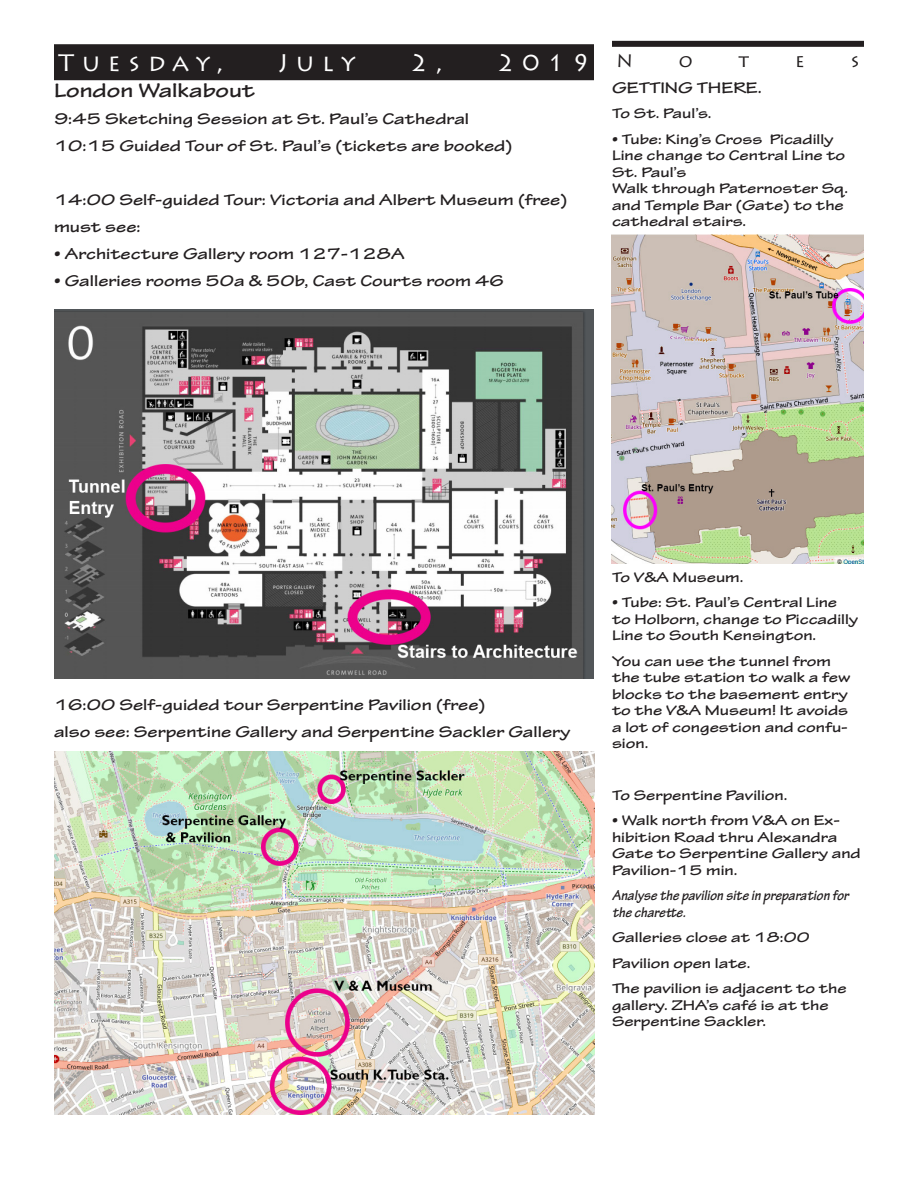
<style>
.page{position:relative;width:918px;height:1188px;background:#fff}
.page>*{position:absolute;margin:0;border:0;box-sizing:border-box;transform-origin:0 0}
.t1{font:24px "Lithos Pro";letter-spacing:.335em;color:#fff}
.text{font:700 expanded 21px "Tekton Pro";color:#231f20}
.sidetitle{font:18px "Lithos Pro";color:#231f20}
.text-2{font:700 expanded 16.5px "Tekton Pro";color:#231f20}
.sidetext{font:700 expanded 15px/16.5px "Tekton Pro";color:#231f20}
.sidetext-2{font:italic 700 15px/16.5px "Tekton Pro";color:#231f20}
</style>
<div class="page">
<div style="left:54px;top:44px;width:540px;height:36px;background:#231f20"></div>
<div style="left:612px;top:41px;width:252px;height:6px;background:#231f20"></div>
<img style="left:54px;top:310px;width:540px;height:369px">
<img style="left:611px;top:234px;width:253px;height:329px">
<img style="left:54px;top:752px;width:540px;height:362px">
<p class="t1" style="left:58px;top:49px;width:166px">Tuesday,</p>
<p class="t1" style="left:279px;top:49px;width:78px">July</p>
<p class="t1" style="left:411px;top:49px;width:33px">2 ,</p>
<p class="t1" style="left:498px;top:49px;width:93px">2019</p>
<p class="text" style="left:54px;top:78px;width:203px">London Walkabout</p>
<p class="text-2" style="left:54px;top:109px;width:417px">9:45 Sketching Session at St. Paul’s Cathedral</p>
<p class="text-2" style="left:54px;top:136px;width:460px">10:15 Guided Tour of St. Paul’s (tickets are booked)</p>
<p class="text-2" style="left:54px;top:190px;width:515px">14:00 Self-guided Tour: Victoria and Albert Museum (free)</p>
<p class="text-2" style="left:54px;top:217px;width:88px">must see:</p>
<p class="text-2" style="left:54px;top:244px;width:352px">• Architecture Gallery room 127-128A</p>
<p class="text-2" style="left:54px;top:271px;width:451px">• Galleries rooms 50a &amp; 50b, Cast Courts room 46</p>
<p class="sidetitle" style="left:616px;top:51px;width:18px">N</p>
<p class="sidetitle" style="left:679px;top:51px;width:15px">o</p>
<p class="sidetitle" style="left:739px;top:51px;width:12px">t</p>
<p class="sidetitle" style="left:795px;top:51px;width:11px">e</p>
<p class="sidetitle" style="left:851px;top:51px;width:10px">s</p>
<p class="text-2" style="left:612px;top:77px;width:152px">GETTING THERE.</p>
<p class="sidetext" style="left:612px;top:105px;width:101px">To St. Paul’s.</p>
<p class="sidetext" style="left:612px;top:131px;width:238px">• Tube: King’s Cross Picadilly<br>Line change to Central Line to<br>St. Paul’s<br>Walk through Paternoster Sq. and Temple Bar (Gate) to the cathedral stairs.</p>
<p class="text-2" style="left:54px;top:694px;width:433px">16:00 Self-guided tour Serpentine Pavilion (free)</p>
<p class="text-2" style="left:54px;top:722px;width:518px">also see: Serpentine Gallery and Serpentine Sackler Gallery</p>
<p class="sidetext" style="left:612px;top:569px;width:133px">To V&amp;A Museum.</p>
<p class="sidetext" style="left:612px;top:595px;width:248px">• Tube: St. Paul’s Central Line to Holborn, change to Piccadilly<br>Line to South Kensington.</p>
<p class="sidetext" style="left:612px;top:653px;width:240px">You can use the tunnel from the tube station to walk a few blocks to the basement entry to the V&amp;A Museum! It avoids a lot of congestion and confu&shy;sion.</p>
<p class="sidetext" style="left:612px;top:787px;width:177px">To Serpentine Pavilion.</p>
<p class="sidetext" style="left:612px;top:812px;width:250px">• Walk north from V&amp;A on Ex&shy;hibition Road thru Alexandra<br>Gate to Serpentine Gallery and<br>Pavilion-15 min.</p>
<p class="sidetext-2" style="left:612px;top:888px;width:238px">Analyse the pavilion site in preparation for the charette.</p>
<p class="sidetext" style="left:612px;top:930px;width:199px">Galleries close at 18:00</p>
<p class="sidetext" style="left:612px;top:955px;width:140px">Pavilion open late.</p>
<p class="sidetext" style="left:612px;top:981px;width:236px">The pavilion is adjacent to the gallery. ZHA’s café is at the<br>Serpentine Sackler.</p>
</div>
